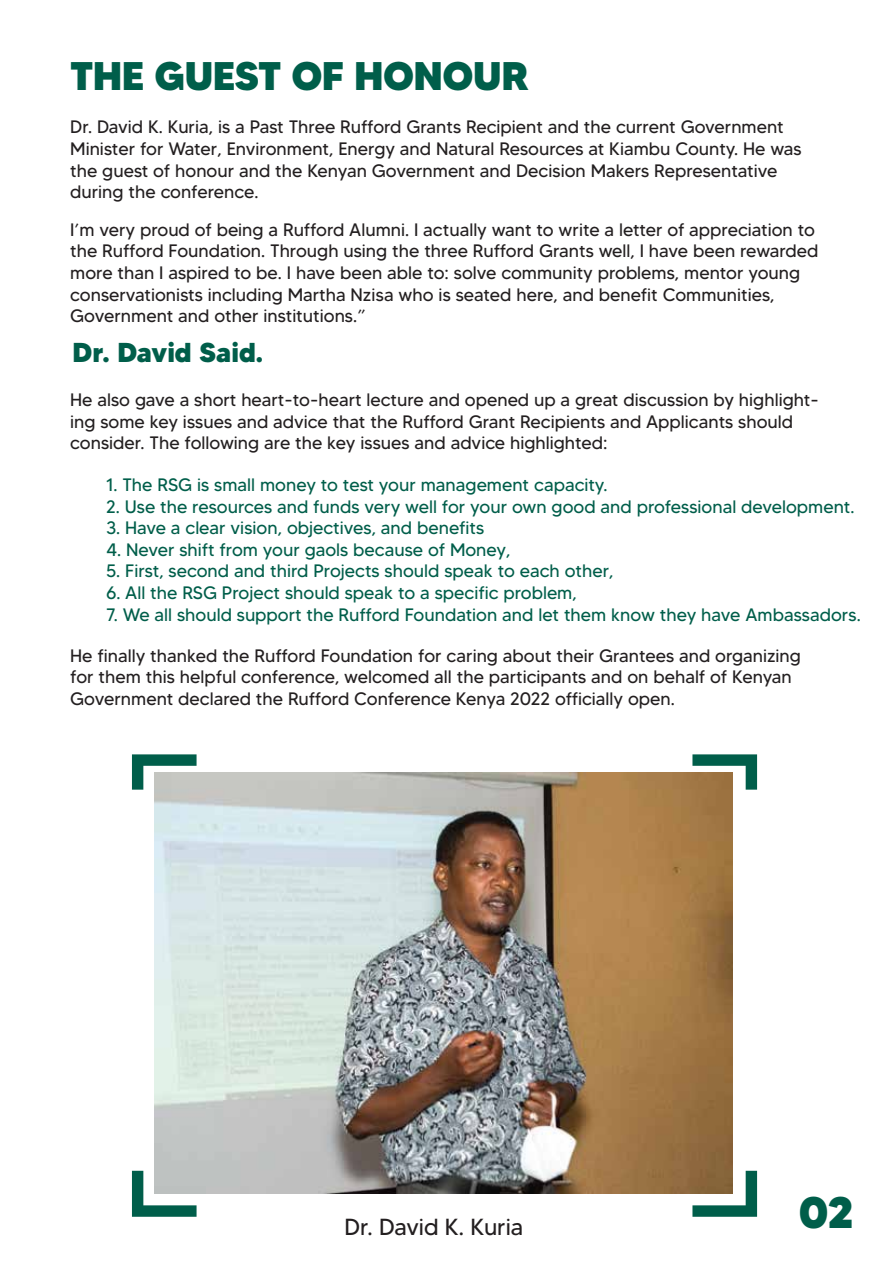
<style>
.page{position:relative;width:893px;height:1263px;background:#fff}
.page>*{position:absolute;margin:0;border:0;box-sizing:border-box;transform-origin:0 0}
.t1{font:800 44.1px "MADETOMMY";color:#005e4a}
.t2{font:800 39.9px "MADETOMMY";letter-spacing:-.015em;color:#005e4a}
.t3{font:800 27.3px "MADETOMMY";color:#005e4a}
.t4{font:23.25px "MADETOMMY";color:#231f20}
.t5{font:18px/21.6px "MADETOMMY";color:#231f20}
.t6{font:18px "MADETOMMY";color:#005e4a}
</style>
<div class="page">
<svg style="left:692px;top:754px;width:65px;height:36px"></svg>
<svg style="left:692px;top:1171px;width:65px;height:46px"></svg>
<svg style="left:132px;top:754px;width:65px;height:36px"></svg>
<svg style="left:132px;top:1171px;width:65px;height:46px"></svg>
<img style="left:154px;top:772px;width:578px;height:422px">
<h2 class="t2" style="left:70px;top:51px;width:460px">THE GUEST OF HONOUR</h2>
<p class="t5" style="left:70px;top:116px;width:733px">Dr. David K. Kuria, is a Past Three Rufford Grants Recipient and the current Government Minister for Water, Environment, Energy and Natural Resources at Kiambu County. He was the guest of honour and the Kenyan Government and Decision Makers Representative during the conference.</p>
<p class="t5" style="left:70px;top:218px;width:750px">I’m very proud of being a Rufford Alumni. I actually want to write a letter of appreciation to the Rufford Foundation. Through using the three Rufford Grants well, I have been rewarded more than I aspired to be. I have been able to: solve community problems, mentor young conservationists including Martha Nzisa who is seated here, and benefit Communities, Government and other institutions.”</p>
<h3 class="t3" style="left:72px;top:335px;width:192px">Dr. David Said.</h3>
<p class="t5" style="left:70px;top:389px;width:750px">He also gave a short heart-to-heart lecture and opened up a great discussion by highlight&shy;ing some key issues and advice that the Rufford Grant Recipients and Applicants should consider. The following are the key issues and advice highlighted:</p>
<p class="t6" style="left:106px;top:474px;width:503px">1. The RSG is small money to test your management capacity.</p>
<p class="t6" style="left:106px;top:495px;width:750px">2. Use the resources and funds very well for your own good and professional development.</p>
<p class="t6" style="left:106px;top:517px;width:380px">3. Have a clear vision, objectives, and benefits</p>
<p class="t6" style="left:106px;top:538px;width:406px">4. Never shift from your gaols because of Money,</p>
<p class="t6" style="left:106px;top:560px;width:509px">5. First, second and third Projects should speak to each other,</p>
<p class="t6" style="left:106px;top:582px;width:472px">6. All the RSG Project should speak to a specific problem,</p>
<p class="t6" style="left:106px;top:603px;width:756px">7. We all should support the Rufford Foundation and let them know they have Ambassadors.</p>
<p class="t5" style="left:70px;top:645px;width:732px">He finally thanked the Rufford Foundation for caring about their Grantees and organizing for them this helpful conference, welcomed all the participants and on behalf of Kenyan<br>Government declared the Rufford Conference Kenya 2022 officially open.</p>
<p class="t4" style="left:344px;top:1212px;width:180px">Dr. David K. Kuria</p>
<h1 class="t1" style="left:799px;top:1185px;width:57px">02</h1>
</div>
